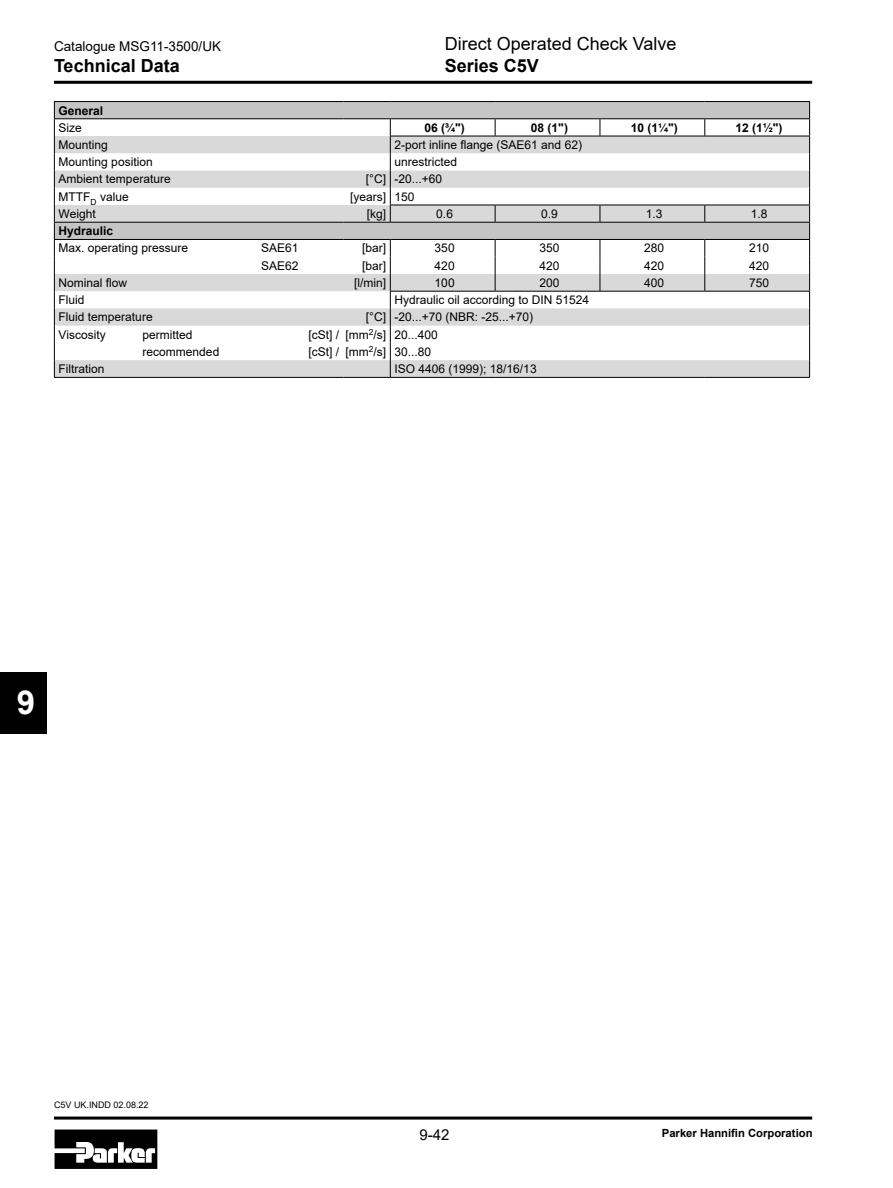
<style>
.page{position:relative;width:893px;height:1188px;background:#fff}
.page>*{position:absolute;margin:0;border:0;box-sizing:border-box;transform-origin:0 0}
.t1{font:700 33px "Arial";color:#fff}
.t2{font:18px "Arial";color:#000}
.Überschrift_14P{font:700 18px "Arial";color:#000}
.t3{font:15px "Arial";color:#000}
.t4{font:13.5px "Arial";color:#000}
.Technische_Daten{font:12px "Arial";color:#000}
.t5{font:700 12px "Arial";color:#000}
.t6{font:700 11.25px "Arial";color:#000}
.t7{font:9px "Arial";color:#000}
</style>
<div class="page">
<div style="left:0;top:672px;width:47px;height:61px;background:#000"></div>
<hr style="left:54px;top:1117px;width:758px;height:3px;background:#000">
<hr style="left:54px;top:81px;width:758px;height:3px;background:#000">
<svg style="left:55px;top:1130px;width:102px;height:39px"></svg>
<svg style="left:55px;top:102px;width:754px;height:34px;fill:#c5c5c5"></svg>
<svg style="left:55px;top:136px;width:754px;height:241px"></svg>
<svg style="left:495px;top:119px;width:1px;height:17px"></svg>
<svg style="left:600px;top:119px;width:1px;height:17px"></svg>
<svg style="left:704px;top:119px;width:1px;height:17px"></svg>
<svg style="left:495px;top:206px;width:1px;height:16px"></svg>
<svg style="left:600px;top:206px;width:1px;height:16px"></svg>
<svg style="left:704px;top:206px;width:1px;height:16px"></svg>
<hr style="left:390px;top:205px;width:105px;height:1px;background:#000">
<hr style="left:495px;top:205px;width:105px;height:1px;background:#000">
<hr style="left:600px;top:205px;width:105px;height:1px;background:#000">
<hr style="left:705px;top:205px;width:105px;height:1px;background:#000">
<svg style="left:495px;top:240px;width:1px;height:51px"></svg>
<svg style="left:600px;top:240px;width:1px;height:51px"></svg>
<svg style="left:704px;top:240px;width:1px;height:51px"></svg>
<svg style="left:390px;top:240px;width:1px;height:137px"></svg>
<hr style="left:390px;top:291px;width:105px;height:1px;background:#000">
<hr style="left:495px;top:291px;width:105px;height:1px;background:#000">
<hr style="left:600px;top:291px;width:105px;height:1px;background:#000">
<hr style="left:705px;top:291px;width:105px;height:1px;background:#000">
<hr style="left:54px;top:101px;width:290px;height:1px;background:#000">
<hr style="left:344px;top:101px;width:46px;height:1px;background:#000">
<hr style="left:390px;top:101px;width:105px;height:1px;background:#000">
<hr style="left:495px;top:101px;width:105px;height:1px;background:#000">
<hr style="left:600px;top:101px;width:105px;height:1px;background:#000">
<hr style="left:705px;top:101px;width:105px;height:1px;background:#000">
<hr style="left:54px;top:222px;width:290px;height:1px;background:#000">
<hr style="left:344px;top:222px;width:46px;height:1px;background:#000">
<hr style="left:390px;top:222px;width:105px;height:1px;background:#000">
<hr style="left:495px;top:222px;width:105px;height:1px;background:#000">
<hr style="left:600px;top:222px;width:105px;height:1px;background:#000">
<hr style="left:705px;top:222px;width:105px;height:1px;background:#000">
<svg style="left:390px;top:119px;width:1px;height:103px"></svg>
<hr style="left:390px;top:136px;width:105px;height:1px;background:#000">
<hr style="left:495px;top:136px;width:105px;height:1px;background:#000">
<hr style="left:600px;top:136px;width:105px;height:1px;background:#000">
<hr style="left:705px;top:136px;width:105px;height:1px;background:#000">
<svg style="left:54px;top:102px;width:1px;height:275px"></svg>
<svg style="left:809px;top:102px;width:1px;height:275px"></svg>
<hr style="left:54px;top:377px;width:290px;height:1px;background:#000">
<hr style="left:344px;top:377px;width:46px;height:1px;background:#000">
<hr style="left:390px;top:377px;width:105px;height:1px;background:#000">
<hr style="left:495px;top:377px;width:105px;height:1px;background:#000">
<hr style="left:600px;top:377px;width:105px;height:1px;background:#000">
<hr style="left:705px;top:377px;width:105px;height:1px;background:#000">
<hr style="left:54px;top:118px;width:290px;height:1px;background:#000">
<hr style="left:344px;top:118px;width:46px;height:1px;background:#000">
<hr style="left:390px;top:118px;width:105px;height:1px;background:#000">
<hr style="left:495px;top:118px;width:105px;height:1px;background:#000">
<hr style="left:600px;top:118px;width:105px;height:1px;background:#000">
<hr style="left:705px;top:118px;width:105px;height:1px;background:#000">
<hr style="left:54px;top:239px;width:290px;height:1px;background:#000">
<hr style="left:344px;top:239px;width:46px;height:1px;background:#000">
<hr style="left:390px;top:239px;width:105px;height:1px;background:#000">
<hr style="left:495px;top:239px;width:105px;height:1px;background:#000">
<hr style="left:600px;top:239px;width:105px;height:1px;background:#000">
<hr style="left:705px;top:239px;width:105px;height:1px;background:#000">
<p class="t4" style="left:54px;top:37px;width:169px">Catalogue MSG11-3500/UK</p>
<p class="Überschrift_14P" style="left:54px;top:53px;width:127px">Technical Data</p>
<h2 class="t2" style="left:445px;top:31px;width:233px">Direct Operated Check Valve</h2>
<h2 class="Überschrift_14P" style="left:445px;top:53px;width:96px">Series C5V</h2>
<p class="t5" style="left:59px;top:102px;width:46px">General</p>
<p class="Technische_Daten" style="left:59px;top:119px;width:25px">Size</p>
<p class="t5" style="left:424px;top:119px;width:42px">06 (¾")</p>
<p class="t5" style="left:531px;top:119px;width:39px">08 (1")</p>
<p class="t5" style="left:631px;top:119px;width:49px">10 (1¼")</p>
<p class="t5" style="left:736px;top:119px;width:49px">12 (1½")</p>
<p class="Technische_Daten" style="left:59px;top:137px;width:51px">Mounting</p>
<p class="Technische_Daten" style="left:395px;top:137px;width:189px">2-port inline flange (SAE61 and 62)</p>
<p class="Technische_Daten" style="left:59px;top:154px;width:96px">Mounting position</p>
<p class="Technische_Daten" style="left:395px;top:154px;width:64px">unrestricted</p>
<p class="Technische_Daten" style="left:59px;top:171px;width:114px">Ambient temperature</p>
<p class="Technische_Daten" style="left:366px;top:171px;width:22px">[°C]</p>
<p class="Technische_Daten" style="left:395px;top:171px;width:49px">-20...+60</p>
<p class="Technische_Daten" style="left:59px;top:188px;width:72px">MTTF<sub>D</sub> value</p>
<p class="Technische_Daten" style="left:350px;top:188px;width:38px">[years]</p>
<p class="Technische_Daten" style="left:395px;top:188px;width:22px">150</p>
<p class="Technische_Daten" style="left:59px;top:206px;width:39px">Weight</p>
<p class="Technische_Daten" style="left:367px;top:206px;width:21px">[kg]</p>
<p class="Technische_Daten" style="left:436px;top:206px;width:18px">0.6</p>
<p class="Technische_Daten" style="left:541px;top:206px;width:18px">0.9</p>
<p class="Technische_Daten" style="left:646px;top:206px;width:18px">1.3</p>
<p class="Technische_Daten" style="left:751px;top:206px;width:18px">1.8</p>
<p class="t5" style="left:59px;top:223px;width:56px">Hydraulic</p>
<p class="Technische_Daten" style="left:59px;top:240px;width:131px">Max. operating pressure</p>
<p class="Technische_Daten" style="left:261px;top:240px;width:39px">SAE61</p>
<p class="Technische_Daten" style="left:362px;top:240px;width:26px">[bar]</p>
<p class="Technische_Daten" style="left:435px;top:240px;width:22px">350</p>
<p class="Technische_Daten" style="left:539px;top:240px;width:22px">350</p>
<p class="Technische_Daten" style="left:644px;top:240px;width:22px">280</p>
<p class="Technische_Daten" style="left:749px;top:240px;width:22px">210</p>
<p class="Technische_Daten" style="left:261px;top:257px;width:39px">SAE62</p>
<p class="Technische_Daten" style="left:362px;top:257px;width:26px">[bar]</p>
<p class="Technische_Daten" style="left:435px;top:257px;width:22px">420</p>
<p class="Technische_Daten" style="left:539px;top:257px;width:22px">420</p>
<p class="Technische_Daten" style="left:644px;top:257px;width:22px">420</p>
<p class="Technische_Daten" style="left:749px;top:257px;width:22px">420</p>
<p class="Technische_Daten" style="left:59px;top:274px;width:70px">Nominal flow</p>
<p class="Technische_Daten" style="left:354px;top:274px;width:34px">[l/min]</p>
<p class="Technische_Daten" style="left:435px;top:274px;width:22px">100</p>
<p class="Technische_Daten" style="left:539px;top:274px;width:22px">200</p>
<p class="Technische_Daten" style="left:644px;top:274px;width:22px">400</p>
<p class="Technische_Daten" style="left:749px;top:274px;width:22px">750</p>
<p class="Technische_Daten" style="left:59px;top:292px;width:28px">Fluid</p>
<p class="Technische_Daten" style="left:395px;top:292px;width:196px">Hydraulic oil according to DIN 51524</p>
<p class="Technische_Daten" style="left:59px;top:309px;width:96px">Fluid temperature</p>
<p class="Technische_Daten" style="left:366px;top:309px;width:22px">[°C]</p>
<p class="Technische_Daten" style="left:395px;top:309px;width:140px">-20...+70 (NBR: -25...+70)</p>
<p class="Technische_Daten" style="left:59px;top:326px;width:49px">Viscosity</p>
<p class="Technische_Daten" style="left:143px;top:326px;width:52px">permitted</p>
<p class="Technische_Daten" style="left:308px;top:326px;width:32px">[cSt] /</p>
<p class="Technische_Daten" style="left:345px;top:326px;width:42px">[mm<sup>2</sup>/s]</p>
<p class="Technische_Daten" style="left:395px;top:326px;width:45px">20...400</p>
<p class="Technische_Daten" style="left:143px;top:343px;width:78px">recommended</p>
<p class="Technische_Daten" style="left:308px;top:343px;width:32px">[cSt] /</p>
<p class="Technische_Daten" style="left:345px;top:343px;width:42px">[mm<sup>2</sup>/s]</p>
<p class="Technische_Daten" style="left:395px;top:343px;width:38px">30...80</p>
<p class="Technische_Daten" style="left:59px;top:361px;width:48px">Filtration</p>
<p class="Technische_Daten" style="left:395px;top:361px;width:144px">ISO 4406 (1999); 18/16/13</p>
<h1 class="t1" style="left:17px;top:679px;width:20px">9</h1>
<p class="t7" style="left:54px;top:1098px;width:96px">C5V UK.INDD 02.08.22</p>
<p class="t3" style="left:420px;top:1124px;width:32px">9-42</p>
<p class="t6" style="left:662px;top:1125px;width:152px">Parker Hannifin Corporation</p>
</div>
